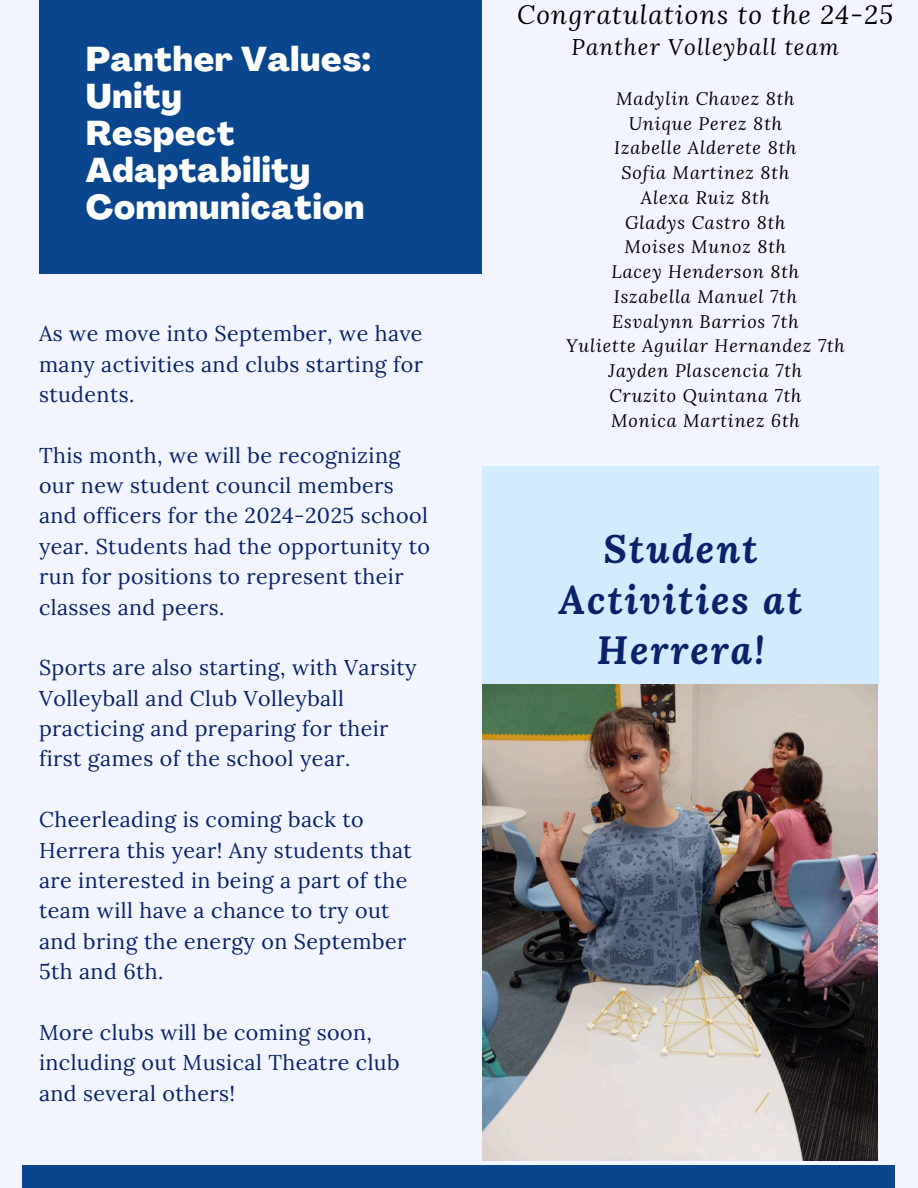
<style>
.page{position:relative;width:918px;height:1188px;background:#f2f5ff}
.page>*{position:absolute;margin:0;border:0;box-sizing:border-box;transform-origin:0 0}
.t1{font:italic 700 39.3px/50.7px "Lora";letter-spacing:.05em;color:#0a2269;text-align:center}
.t2{font:800 33.9px/37px "Agrandir";letter-spacing:.02em;color:#fff}
.t3{font:italic 26.1px "Lora";letter-spacing:.05em;color:#000}
.t4{font:italic 22.5px "Lora";letter-spacing:.05em;color:#000}
.t5{font:21.45px/30.3px "Lora";letter-spacing:.02em;color:#0a2269}
.t6{font:italic 18px "Lora";letter-spacing:.05em;color:#000}
</style>
<div class="page">
<div style="left:39px;top:0;width:443px;height:274px;background:#09468d"></div>
<div style="left:23px;top:1165px;width:872px;height:23px;background:#09468d"></div>
<div style="left:482px;top:466px;width:397px;height:218px;background:#d3ebff"></div>
<img style="left:482px;top:684px;width:395px;height:476px">
<h4 class="t2" style="left:86px;top:44px;width:287px">Panther Values:<br>Unity<br>Respect<br>Adaptability<br>Communication</h4>
<h4 class="t5" style="left:39px;top:318px;width:386px;text-align:justify">As we move into September, we have many activities and clubs starting for students.</h4>
<h4 class="t5" style="left:39px;top:440px;width:392px">This month, we will be recognizing our new student council members and officers for the 2024-2025 school year. Students had the opportunity to run for positions to represent their classes and peers.</h4>
<h4 class="t5" style="left:39px;top:652px;width:379px">Sports are also starting, with Varsity Volleyball and Club Volleyball practicing and preparing for their first games of the school year.</h4>
<h4 class="t5" style="left:39px;top:804px;width:374px">Cheerleading is coming back to<br>Herrera this year! Any students that are interested in being a part of the team will have a chance to try out and bring the energy on September<br>5th and 6th.</h4>
<h3 class="t5" style="left:39px;top:1017px;width:362px">More clubs will be coming soon, including out Musical Theatre club and several others!</h3>
<p class="t3" style="left:517px;top:-3px;width:377px">Congratulations to the 24-25</p>
<p class="t4" style="left:572px;top:32px;width:269px">Panther Volleyball team</p>
<p class="t6" style="left:616px;top:86px;width:180px">Madylin Chavez 8th</p>
<p class="t6" style="left:629px;top:111px;width:155px">Unique Perez 8th</p>
<p class="t6" style="left:614px;top:136px;width:184px">Izabelle Alderete 8th</p>
<p class="t6" style="left:621px;top:160px;width:169px">Sofia Martinez 8th</p>
<p class="t6" style="left:641px;top:185px;width:131px">Alexa Ruiz 8th</p>
<p class="t6" style="left:625px;top:210px;width:162px">Gladys Castro 8th</p>
<p class="t6" style="left:625px;top:235px;width:163px">Moises Munoz 8th</p>
<p class="t6" style="left:612px;top:259px;width:189px">Lacey Henderson 8th</p>
<p class="t6" style="left:614px;top:284px;width:185px">Iszabella Manuel 7th</p>
<p class="t6" style="left:612px;top:309px;width:188px">Esvalynn Barrios 7th</p>
<p class="t6" style="left:566px;top:334px;width:280px">Yuliette Aguilar Hernandez 7th</p>
<p class="t6" style="left:609px;top:358px;width:195px">Jayden Plascencia 7th</p>
<h1 class="t6" style="left:609px;top:383px;width:194px">Cruzito Quintana 7th</h1>
<p class="t6" style="left:611px;top:408px;width:190px">Monica Martinez 6th</p>
<p class="t1" style="left:559px;top:523px;width:245px">Student<br>Activities at<br>Herrera!</p>
</div>
